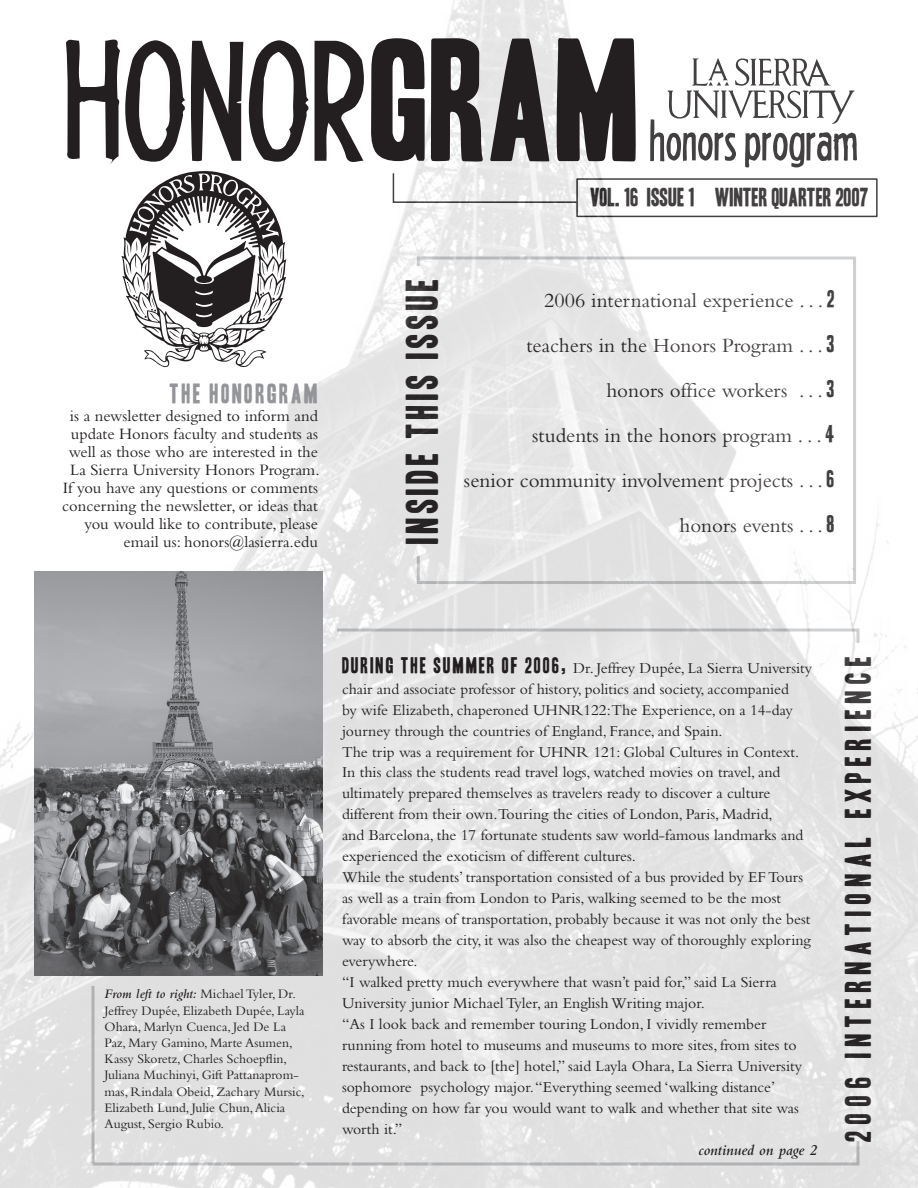
<style>
.page{position:relative;width:918px;height:1188px;background:#fff}
.page>*{position:absolute;margin:0;border:0;box-sizing:border-box;transform-origin:0 0}
.t1{font:150px "Headline Two HPLHS";color:#231f20}
.t2{font:51px "Headline Two HPLHS";color:#231f20}
.t3{font:39px "Headline One HPLHS";letter-spacing:.1em;color:#231f20}
.t4{font:31.5px "Headline One HPLHS";letter-spacing:.2em;color:#231f20}
.t5{font:24px "Headline One HPLHS";letter-spacing:.1em;color:#939598}
.t6{font:22.5px "Headline One HPLHS";color:#231f20}
.t7{font:21px/45px "Bembo";color:#231f20;text-align:right}
.t8{font:16.5px/18px "Bembo";color:#231f20;text-align:right}
.t9{font:15.75px/21px "Bembo";color:#231f20}
.t10{font:italic 600 15.75px "Bembo";color:#231f20}
.t11{font:13.5px/16.2px "Bembo";color:#231f20}
.s1{font-family:"Headline One HPLHS"}
.s2{font-weight:600;font-style:italic}
.s3{font-family:"Headline One HPLHS";font-size:19.5px}
</style>
<div class="page">
<img style="left:0;top:0;width:918px;height:1188px">
<svg style="left:122px;top:171px;width:164px;height:199px"></svg>
<img style="left:34px;top:572px;width:288px;height:403px">
<h1 class="t1" style="left:66px;top:13px;width:435px">honor<span class="s1">GRAM</span></h1>
<h2 class="t2" style="left:650px;top:111px;width:210px">honors program</h2>
<h3 class="t6" style="left:590px;top:187px;width:280px">VOL. 16 ISSUE 1 WINTER QUARTER 2007</h3>
<h3 class="t5" style="left:170px;top:382px;width:150px">THE HONORGRAM</h3>
<p class="t8" style="left:62px;top:407px;width:259px">is a newsletter designed to inform and update Honors faculty and students as well as those who are interested in the La Sierra University Honors Program.<br>If you have any questions or comments concerning the newsletter, or ideas that you would like to contribute, please email us: honors@lasierra.edu</p>
<h3 class="t3" style="left:403px;top:544px;width:267px;rotate:-90deg">INSIDE THIS ISSUE</h3>
<h3 class="t7" style="left:464px;top:277px;width:372px">2006 international experience . . . <span class="s1">2<br></span>teachers in the Honors Program . . . <span class="s1">3 </span>honors office workers . . . <span class="s1">3<br></span>students in the honors program . . . <span class="s1">4<br></span>senior community involvement projects . . . <span class="s1">6 </span>honors events . . . <span class="s1">8</span></h3>
<p class="t11" style="left:105px;top:986px;width:202px"><span class="s2">From left to right:</span> Michael Tyler, Dr.<br>Jeffrey Dupée, Elizabeth Dupée, Layla Ohara, Marlyn Cuenca, Jed De La Paz, Mary Gamino, Marte Asumen, Kassy Skoretz, Charles Schoepflin, Juliana Muchinyi, Gift Pattanaprom&shy;mas, Rindala Obeid, Zachary Mursic, Elizabeth Lund, Julie Chun, Alicia August, Sergio Rubio.</p>
<p class="t9" style="left:342px;top:657px;width:472px"><span class="s3">DURING THE SUMMER OF 2006,</span> Dr. Jeffrey Dupée, La Sierra University chair and associate professor of history, politics and society, accompanied<br>by wife Elizabeth, chaperoned UHNR122:The Experience, on a 14-day journey through the countries of England, France, and Spain.<br>The trip was a requirement for UHNR 121: Global Cultures in Context.<br>In this class the students read travel logs, watched movies on travel, and ultimately prepared themselves as travelers ready to discover a culture different from their own.Touring the cities of London, Paris, Madrid,<br>and Barcelona, the 17 fortunate students saw world-famous landmarks and experienced the exoticism of different cultures.<br>While the students’ transportation consisted of a bus provided by EF Tours as well as a train from London to Paris, walking seemed to be the most favorable means of transportation, probably because it was not only the best way to absorb the city, it was also the cheapest way of thoroughly exploring everywhere.<br>“I walked pretty much everywhere that wasn’t paid for,” said La Sierra University junior Michael Tyler, an English Writing major.<br>“As I look back and remember touring London, I vividly remember running from hotel to museums and museums to more sites, from sites to restaurants, and back to [the] hotel,” said Layla Ohara, La Sierra University sophomore psychology major. “Everything seemed ‘walking distance’ depending on how far you would want to walk and whether that site was worth it.”</p>
<p class="t10" style="left:699px;top:1142px;width:120px">continued on page 2</p>
<h3 class="t4" style="left:843px;top:1142px;width:487px;rotate:-90deg">2006 INTERNATIONAL EXPERIENCE</h3>
</div>
